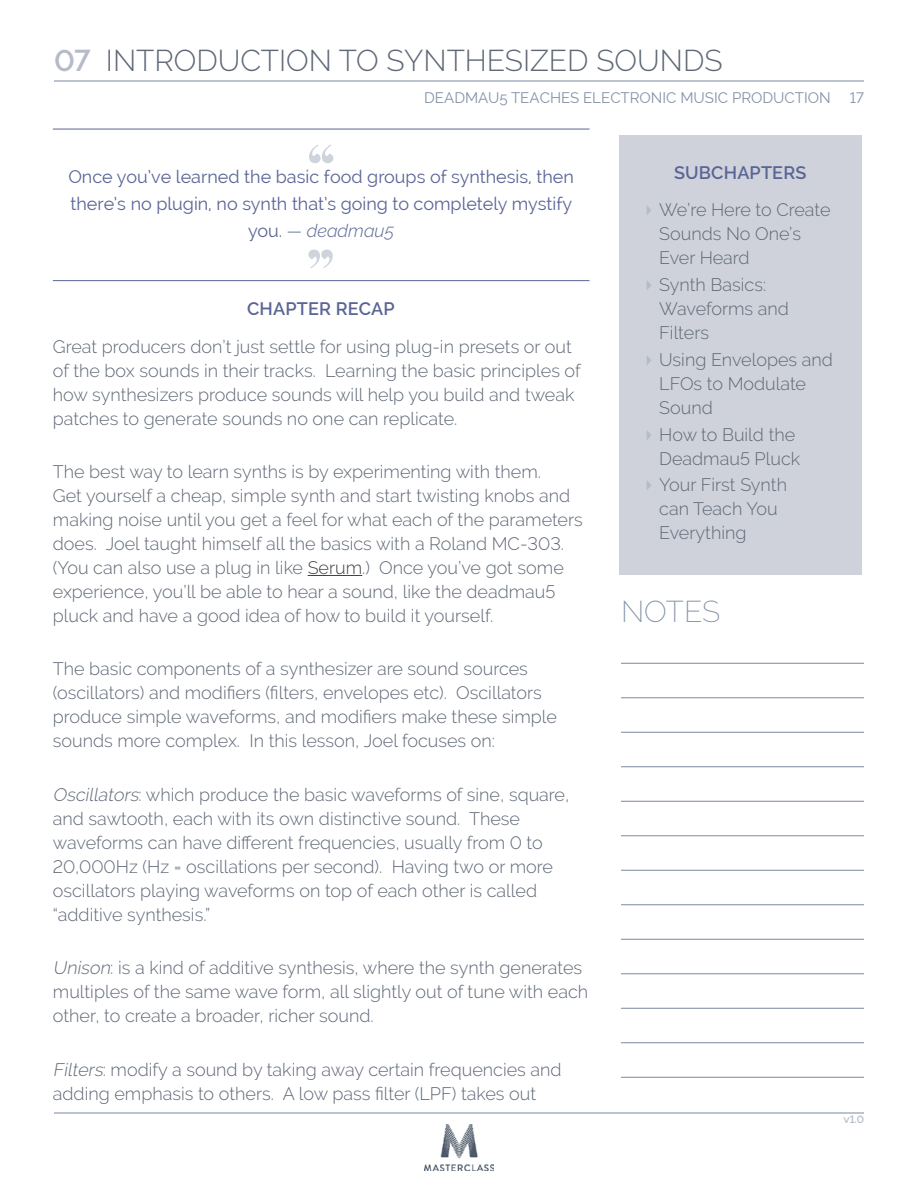
<style>
.page{position:relative;width:918px;height:1188px;background:#fff}
.page>*{position:absolute;margin:0;border:0;box-sizing:border-box;transform-origin:0 0}
.t1{font:300 30px "Raleway";color:#5f6876}
.t2{font:200 30px "Raleway";letter-spacing:-.01em;color:#8492a9}
.t3{font:300 18px/24px "Raleway";color:#5f6876}
.t4{font:18px/27px "Raleway";color:#5a6596;text-align:center}
.t5{font:600 18px "Raleway";letter-spacing:.01em;color:#5a6596}
.t6{font:15px "Raleway";color:#8492a9}
.t7{font:600 10.5px "Raleway";color:#b5bbc9}
.s1{font-weight:600;color:#b5bbc9}
.s2{font-weight:300;font-style:italic}
.s3{color:#414042}
.s4{font-style:italic}
.s5{font-weight:600;color:#5a6596}
.s6{color:#b5bbc9}
</style>
<div class="page">
<hr style="left:54px;top:1113px;width:810px;height:1px;background:#7989a2">
<hr style="left:54px;top:81px;width:810px;height:1px;background:#7989a2">
<img style="left:425px;top:1125px;width:68px;height:45px">
<hr style="left:53px;top:129px;width:537px;height:1px;background:#5a6596">
<hr style="left:53px;top:280px;width:537px;height:1px;background:#5a6596">
<hr style="left:308px;top:575px;width:54px;height:1px;background:#414042">
<svg style="left:309px;top:144px;width:24px;height:19px"></svg>
<svg style="left:308px;top:250px;width:25px;height:18px"></svg>
<hr style="left:621px;top:663px;width:243px;height:1px;background:#7989a2">
<hr style="left:621px;top:698px;width:243px;height:1px;background:#7989a2">
<hr style="left:621px;top:732px;width:243px;height:1px;background:#7989a2">
<hr style="left:621px;top:767px;width:243px;height:1px;background:#7989a2">
<hr style="left:621px;top:801px;width:243px;height:1px;background:#7989a2">
<hr style="left:621px;top:836px;width:243px;height:1px;background:#7989a2">
<hr style="left:621px;top:870px;width:243px;height:1px;background:#7989a2">
<hr style="left:621px;top:905px;width:243px;height:1px;background:#7989a2">
<hr style="left:621px;top:939px;width:243px;height:1px;background:#7989a2">
<hr style="left:621px;top:974px;width:243px;height:1px;background:#7989a2">
<hr style="left:621px;top:1008px;width:243px;height:1px;background:#7989a2">
<hr style="left:621px;top:1043px;width:243px;height:1px;background:#7989a2">
<hr style="left:621px;top:1077px;width:243px;height:1px;background:#7989a2">
<div style="left:619px;top:135px;width:243px;height:439px;background:#cfd2db"></div>
<h1 class="t1" style="left:54px;top:43px;width:670px"><span class="s1">07</span> INTRODUCTION TO SYNTHESIZED SOUNDS</h1>
<p class="t6" style="left:424px;top:89px;width:408px">DEADMAU5 TEACHES ELECTRONIC MUSIC PRODUCTION</p>
<p class="t6" style="left:850px;top:89px;width:16px">17</p>
<p class="t4" style="left:68px;top:163px;width:507px">Once you’ve learned the basic food groups of synthesis, then there’s no plugin, no synth that’s going to completely mystify you. <span class="s2">— deadmau5</span></p>
<p class="t5" style="left:247px;top:299px;width:149px">CHAPTER RECAP</p>
<p class="t3" style="left:53px;top:334px;width:530px">Great producers don’t just settle for using plug-in presets or out of the box sounds in their tracks. Learning the basic principles of how synthesizers produce sounds will help you build and tweak patches to generate sounds no one can replicate.</p>
<p class="t3" style="left:53px;top:460px;width:532px">The best way to learn synths is by experimenting with them.<br>Get yourself a cheap, simple synth and start twisting knobs and making noise until you get a feel for what each of the parameters does. Joel taught himself all the basics with a Roland MC-303. (You can also use a plug in like <span class="s3">Serum</span>.) Once you’ve got some experience, you’ll be able to hear a sound, like the deadmau5 pluck and have a good idea of how to build it yourself.</p>
<p class="t3" style="left:53px;top:657px;width:506px">The basic components of a synthesizer are sound sources (oscillators) and modifiers (filters, envelopes etc). Oscillators produce simple waveforms, and modifiers make these simple sounds more complex. In this lesson, Joel focuses on:</p>
<p class="t3" style="left:53px;top:783px;width:518px"><span class="s4">Oscillators</span>: which produce the basic waveforms of sine, square, and sawtooth, each with its own distinctive sound. These waveforms can have different frequencies, usually from 0 to 20,000Hz (Hz = oscillations per second). Having two or more oscillators playing waveforms on top of each other is called “additive synthesis.”</p>
<p class="t3" style="left:53px;top:956px;width:537px"><span class="s4">Unison</span>: is a kind of additive synthesis, where the synth generates multiples of the same wave form, all slightly out of tune with each other, to create a broader, richer sound.</p>
<p class="t3" style="left:53px;top:1057px;width:510px"><span class="s4">Filters</span>: modify a sound by taking away certain frequencies and adding emphasis to others. A low pass filter (LPF) takes out</p>
<p class="t3" style="left:646px;top:154px;width:186px;line-height:37.5px;text-align:center"><span class="s5">SUBCHAPTERS<br></span><span class="s6">▶</span> We’re Here to Create</p>
<p class="t3" style="left:659px;top:222px;width:143px">Sounds No One’s<br>Ever Heard</p>
<p class="t3" style="left:659px;top:273px;width:131px;text-indent:-14px"><span class="s6">▶</span> Synth Basics:<br>Waveforms and<br>Filters</p>
<p class="t3" style="left:659px;top:347px;width:175px;text-indent:-14px"><span class="s6">▶</span> Using Envelopes and<br>LFOs to Modulate<br>Sound</p>
<p class="t3" style="left:646px;top:422px;width:156px;text-align:right"><span class="s6">▶</span> How to Build the<br>Deadmau5 Pluck</p>
<p class="t3" style="left:659px;top:473px;width:129px;text-indent:-14px"><span class="s6">▶</span> Your First Synth can Teach You<br>Everything</p>
<h1 class="t2" style="left:621px;top:594px;width:101px">NOTES</h1>
<p class="t7" style="left:843px;top:1113px;width:22px">v1.0</p>
</div>
